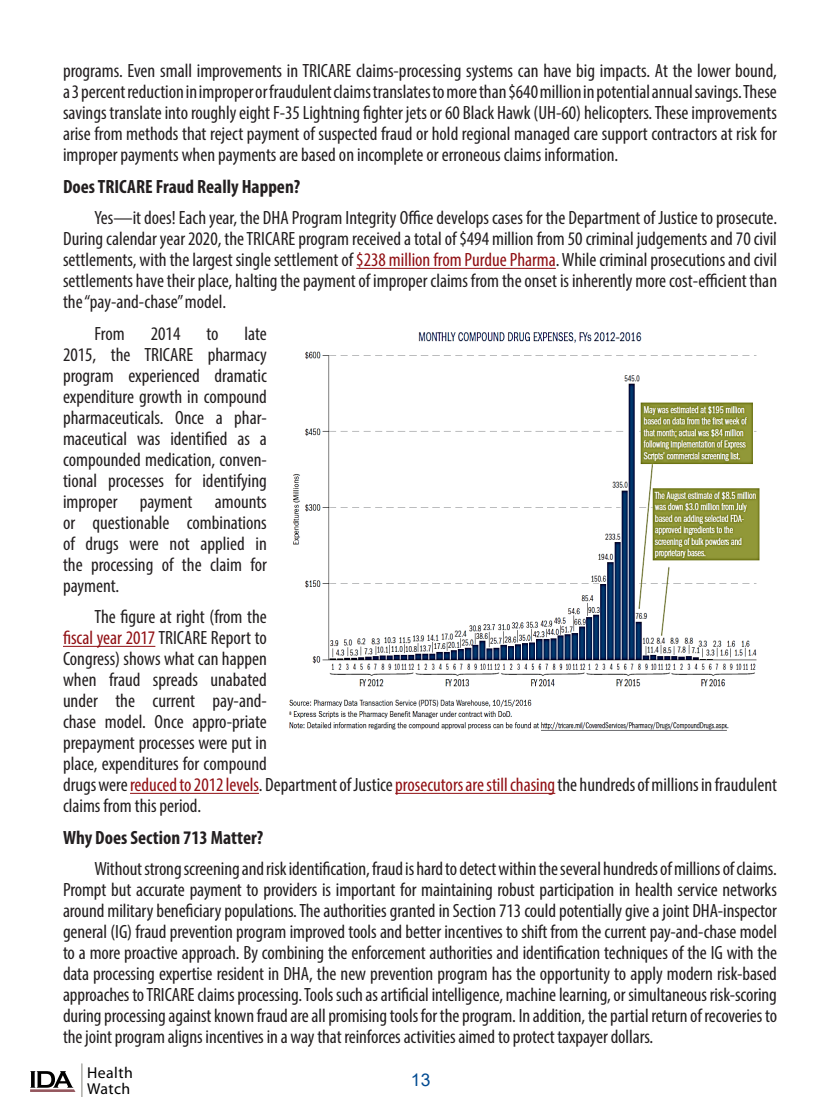
<style>
.page{position:relative;width:840px;height:1120px;background:#fff}
.page>*{position:absolute;margin:0;border:0;box-sizing:border-box;transform-origin:0 0}
.P1{font:condensed 19.25px/21px "Myriad Pro";color:#231f20;text-align:justify}
.P1-bold{font:700 condensed 19.25px "Myriad Pro";color:#231f20}
.t1{font:17.5px "Arial";color:#014a91}
.t2{font:15.75px/16.3px "Myriad Pro";letter-spacing:.025em;color:#000}
.s1{color:#900f13}
</style>
<div class="page">
<svg style="left:30px;top:1071px;width:45px;height:21px"></svg>
<hr style="left:81px;top:1064px;width:2px;height:32px;background:#a2a29c">
<hr style="left:356px;top:268px;width:200px;height:1px;background:#900f13">
<hr style="left:63px;top:646px;width:92px;height:1px;background:#900f13">
<hr style="left:130px;top:793px;width:129px;height:1px;background:#900f13">
<hr style="left:395px;top:793px;width:160px;height:1px;background:#900f13">
<img style="left:289px;top:332px;width:471px;height:399px">
<p class="P1" style="left:63px;top:60px;width:716px">programs. Even small improvements in TRICARE claims-processing systems can have big impacts. At the lower bound, a 3 percent reduction in improper or fraudulent claims translates to more than $640 million in potential annual savings. These savings translate into roughly eight F-35 Lightning fighter jets or 60 Black Hawk (UH-60) helicopters. These improvements arise from methods that reject payment of suspected fraud or hold regional managed care support contractors at risk for improper payments when payments are based on incomplete or erroneous claims information.</p>
<p class="P1-bold" style="left:63px;top:174px;width:239px">Does TRICARE Fraud Really Happen?</p>
<p class="P1" style="left:63px;top:207px;width:716px;text-indent:31px">Yes—it does! Each year, the DHA Program Integrity Office develops cases for the Department of Justice to prosecute.<br>During calendar year 2020, the TRICARE program received a total of $494 million from 50 criminal judgements and 70 civil settlements, with the largest single settlement of <span class="s1">$238 million from Purdue Pharma</span>. While criminal prosecutions and civil settlements have their place, halting the payment of improper claims from the onset is inherently more cost-efficient than the “pay-and-chase” model.</p>
<p class="P1" style="left:94px;top:323px;width:32px">From</p>
<p class="P1" style="left:151px;top:323px;width:31px">2014</p>
<p class="P1" style="left:206px;top:323px;width:14px">to</p>
<p class="P1" style="left:63px;top:323px;width:205px;text-indent:182px">late 2015, the TRICARE pharmacy program experienced dramatic expenditure growth in compound pharmaceuticals. Once a phar&shy;maceutical was identified as a compounded medication, conven&shy;tional processes for identifying improper payment amounts or questionable combinations of drugs were not applied in the processing of the claim for payment.</p>
<p class="P1" style="left:63px;top:606px;width:716px;text-align:left;text-indent:31px">The figure at right (from the<br><span class="s1">fiscal year 2017</span> TRICARE Report to<br>Congress) shows what can happen<br>when fraud spreads unabated<br>under the current pay-and-<br>chase model. Once appro-priate<br>prepayment processes were put in<br>place, expenditures for compound<br>drugs were <span class="s1">reduced to 2012 levels</span>. Department of Justice <span class="s1">prosecutors are still chasing</span> the hundreds of millions in fraudulent claims from this period.</p>
<p class="P1-bold" style="left:63px;top:825px;width:202px">Why Does Section 713 Matter?</p>
<p class="P1" style="left:63px;top:858px;width:716px;text-indent:31px">Without strong screening and risk identification, fraud is hard to detect within the several hundreds of millions of claims.<br>Prompt but accurate payment to providers is important for maintaining robust participation in health service networks around military beneficiary populations. The authorities granted in Section 713 could potentially give a joint DHA-inspector general (IG) fraud prevention program improved tools and better incentives to shift from the current pay-and-chase model to a more proactive approach. By combining the enforcement authorities and identification techniques of the IG with the data processing expertise resident in DHA, the new prevention program has the opportunity to apply modern risk-based approaches to TRICARE claims processing. Tools such as artificial intelligence, machine learning, or simultaneous risk-scoring during processing against known fraud are all promising tools for the program. In addition, the partial return of recoveries to the joint program aligns incentives in a way that reinforces activities aimed to protect taxpayer dollars.</p>
<p class="t2" style="left:87px;top:1065px;width:47px">Health<br>Watch</p>
<p class="t1" style="left:411px;top:1068px;width:21px">13</p>
</div>
